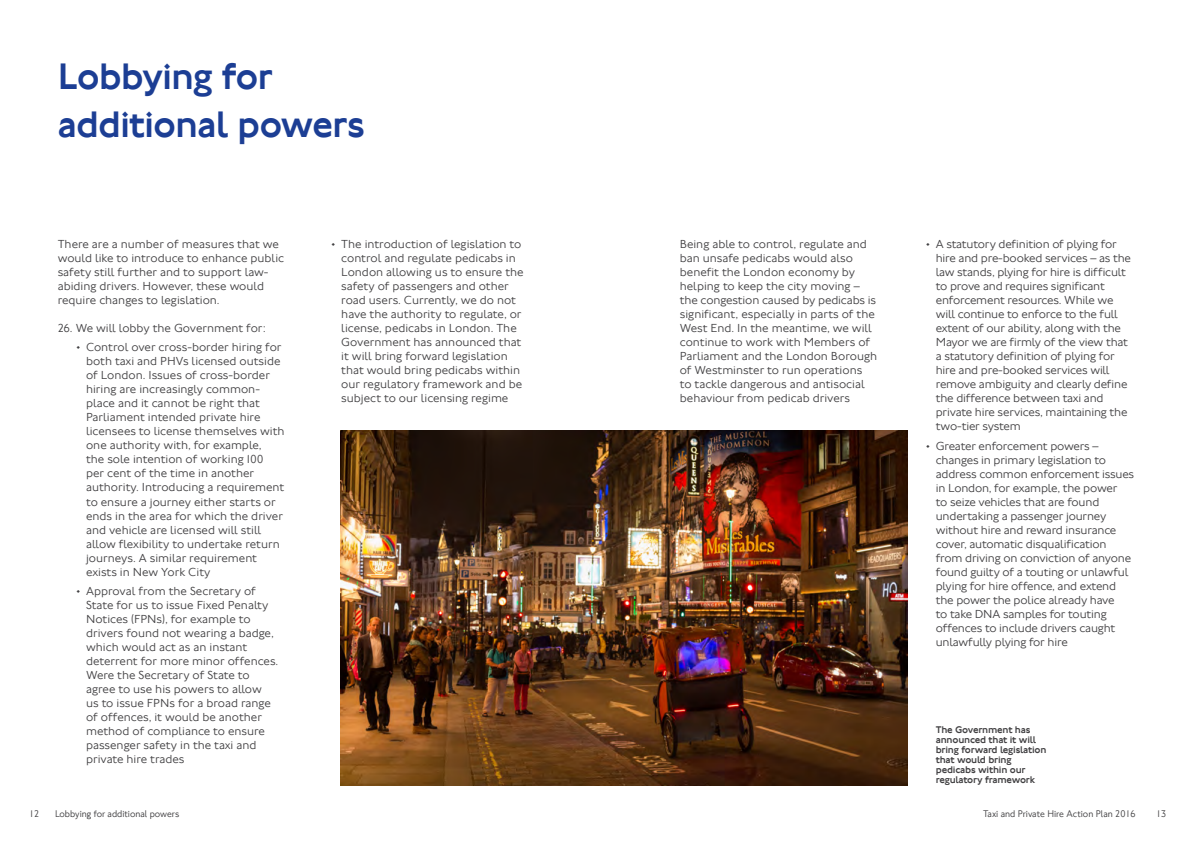
<style>
.page{position:relative;width:1191px;height:842px;background:#fff}
.page>*{position:absolute;margin:0;border:0;box-sizing:border-box;transform-origin:0 0}
.t1{font:500 38px/48px "Johnston 100";letter-spacing:-.03em;color:#1c3e94}
.t2{font:300 12px/14px "Johnston 100";letter-spacing:-.005em;color:#414042}
.t3{font:500 10px/10px "Johnston 100";letter-spacing:-.02em;color:#414042}
.t4{font:10px "NJ Font";color:#414042}
</style>
<div class="page">
<img style="left:340px;top:431px;width:567px;height:354px">
<h1 class="t1" style="left:57px;top:53px;width:309px">Lobbying for additional powers</h1>
<p class="t2" style="left:58px;top:237px;width:228px">There are a number of measures that we would like to introduce to enhance public safety still further and to support law&shy;abiding drivers. However, these would require changes to legislation.</p>
<p class="t2" style="left:58px;top:321px;width:210px">26. We will lobby the Government for:</p>
<p class="t2" style="left:86px;top:341px;width:200px;text-indent:-10px">• Control over cross-border hiring for both taxi and PHVs licensed outside of London. Issues of cross-border hiring are increasingly common&shy;place and it cannot be right that Parliament intended private hire licensees to license themselves with one authority with, for example,<br>the sole intention of working 100 per cent of the time in another authority. Introducing a requirement to ensure a journey either starts or ends in the area for which the driver and vehicle are licensed will still allow flexibility to undertake return journeys. A similar requirement exists in New York City</p>
<p class="t2" style="left:86px;top:584px;width:194px;text-indent:-10px">• Approval from the Secretary of<br>State for us to issue Fixed Penalty<br>Notices (FPNs), for example to drivers found not wearing a badge, which would act as an instant deterrent for more minor offences.<br>Were the Secretary of State to agree to use his powers to allow<br>us to issue FPNs for a broad range of offences, it would be another method of compliance to ensure passenger safety in the taxi and private hire trades</p>
<p class="t2" style="left:341px;top:237px;width:184px;text-indent:-10px">• The introduction of legislation to control and regulate pedicabs in<br>London allowing us to ensure the safety of passengers and other road users. Currently, we do not have the authority to regulate, or license, pedicabs in London. The<br>Government has announced that it will bring forward legislation that would bring pedicabs within our regulatory framework and be subject to our licensing regime</p>
<p class="t2" style="left:680px;top:237px;width:199px">Being able to control, regulate and ban unsafe pedicabs would also benefit the London economy by helping to keep the city moving – the congestion caused by pedicabs is significant, especially in parts of the West End. In the meantime, we will continue to work with Members of Parliament and the London Borough of Westminster to run operations to tackle dangerous and antisocial behaviour from pedicab drivers</p>
<p class="t2" style="left:935px;top:237px;width:197px;text-indent:-10px">• A statutory definition of plying for hire and pre-booked services – as the law stands, plying for hire is difficult to prove and requires significant enforcement resources. While we will continue to enforce to the full extent of our ability, along with the Mayor we are firmly of the view that a statutory definition of plying for hire and pre-booked services will remove ambiguity and clearly define the difference between taxi and private hire services, maintaining the two-tier system</p>
<p class="t2" style="left:935px;top:439px;width:200px;text-indent:-10px">• Greater enforcement powers – changes in primary legislation to address common enforcement issues in London, for example, the power<br>to seize vehicles that are found undertaking a passenger journey without hire and reward insurance cover, automatic disqualification from driving on conviction of anyone found guilty of a touting or unlawful plying for hire offence, and extend the power the police already have<br>to take DNA samples for touting offences to include drivers caught unlawfully plying for hire</p>
<p class="t3" style="left:935px;top:725px;width:112px">The Government has announced that it will bring forward legislation that would bring pedicabs within our regulatory framework</p>
<p class="t4" style="left:29px;top:807px;width:12px">12</p>
<p class="t4" style="left:55px;top:807px;width:126px">Lobbying for additional powers</p>
<p class="t4" style="left:983px;top:807px;width:154px">Taxi and Private Hire Action Plan 2016</p>
<p class="t4" style="left:1156px;top:807px;width:12px">13</p>
</div>
